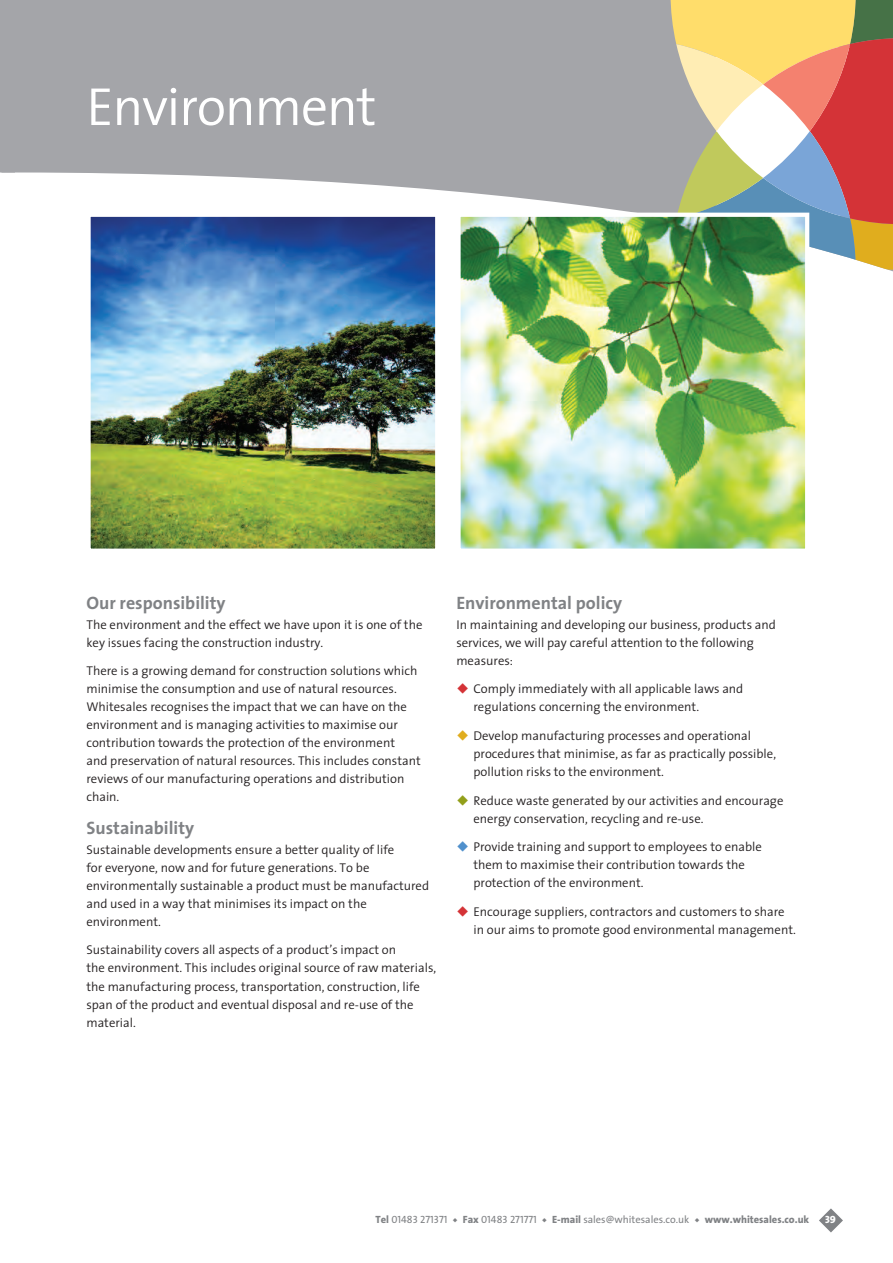
<style>
.page{position:relative;width:893px;height:1263px;background:#fff}
.page>*{position:absolute;margin:0;border:0;box-sizing:border-box;transform-origin:0 0}
.t1{font:300 54px "The Sans";letter-spacing:-.025em;color:#fff}
.t2{font:700 18px "The Sans";color:#808285}
.t3{font:300 12.75px/18px "The Sans";color:#231f20}
.t4{font:10.5px "The Sans Caps";color:#808285}
.t5{font:10.5px "The Sans";color:#808285}
.t6{font:800 10.5px "The Sans";color:#808285}
.t7{font:10.5px "The Sans Extra Bold Caps";color:#fff}
.s1{color:#d43337}
.s2{color:#e0ad1e}
.s3{color:#929f1a}
.s4{color:#5090cc}
.s5{font-family:"The Sans";font-weight:800}
.s6{font-weight:800}
</style>
<div class="page">
<svg style="left:0;top:0;width:2px;height:173px"></svg>
<svg style="left:2px;top:0;width:891px;height:272px;fill:#a4a5a9"></svg>
<svg style="left:670px;top:0;width:223px;height:270px;background:#cfa583"></svg>
<svg style="left:819px;top:1208px;width:24px;height:24px"></svg>
<img style="left:91px;top:218px;width:343px;height:330px">
<div style="left:86px;top:213px;width:353px;height:340px;border:4px solid #fff"></div>
<img style="left:461px;top:218px;width:343px;height:330px">
<div style="left:456px;top:213px;width:353px;height:340px;border:4px solid #fff"></div>
<h1 class="t1" style="left:86px;top:89px;width:292px">Environment</h1>
<h2 class="t2" style="left:86px;top:595px;width:141px">Our responsibility</h2>
<p class="t3" style="left:86px;top:617px;width:338px">The environment and the effect we have upon it is one of the key issues facing the construction industry.</p>
<p class="t3" style="left:86px;top:664px;width:336px">There is a growing demand for construction solutions which minimise the consumption and use of natural resources.<br>Whitesales recognises the impact that we can have on the environment and is managing activities to maximise our contribution towards the protection of the environment<br>and preservation of natural resources. This includes constant reviews of our manufacturing operations and distribution chain.</p>
<h2 class="t2" style="left:86px;top:820px;width:109px">Sustainability</h2>
<p class="t3" style="left:86px;top:842px;width:344px">Sustainable developments ensure a better quality of life<br>for everyone, now and for future generations. To be environmentally sustainable a product must be manufactured and used in a way that minimises its impact on the environment.</p>
<p class="t3" style="left:86px;top:943px;width:351px">Sustainability covers all aspects of a product’s impact on<br>the environment. This includes original source of raw materials, the manufacturing process, transportation, construction, life span of the product and eventual disposal and re-use of the material.</p>
<h2 class="t2" style="left:456px;top:595px;width:167px">Environmental policy</h2>
<p class="t3" style="left:456px;top:617px;width:321px">In maintaining and developing our business, products and services, we will pay careful attention to the following measures:</p>
<p class="t3" style="left:473px;top:682px;width:271px;text-indent:-17px"><span class="s1">◆</span> Comply immediately with all applicable laws and regulations concerning the environment.</p>
<p class="t3" style="left:473px;top:728px;width:304px;text-indent:-17px"><span class="s2">◆</span> Develop manufacturing processes and operational procedures that minimise, as far as practically possible, pollution risks to the environment.</p>
<p class="t3" style="left:473px;top:793px;width:312px;text-indent:-17px"><span class="s3">◆</span> Reduce waste generated by our activities and encourage energy conservation, recycling and re-use.</p>
<p class="t3" style="left:473px;top:840px;width:290px;text-indent:-17px"><span class="s4">◆</span> Provide training and support to employees to enable them to maximise their contribution towards the protection of the environment.</p>
<p class="t3" style="left:473px;top:904px;width:324px;text-indent:-17px"><span class="s1">◆</span> Encourage suppliers, contractors and customers to share in our aims to promote good environmental management.</p>
<p class="t4" style="left:375px;top:1216px;width:74px"><span class="s5">Tel</span> 01483 271371</p>
<p class="t4" style="left:463px;top:1216px;width:76px"><span class="s5">Fax</span> 01483 271771</p>
<p class="t5" style="left:552px;top:1215px;width:139px"><span class="s6">E-mail</span> sales@whitesales.co.uk</p>
<p class="t6" style="left:705px;top:1215px;width:106px">www.whitesales.co.uk</p>
<p class="t7" style="left:825px;top:1216px;width:12px">39</p>
</div>
